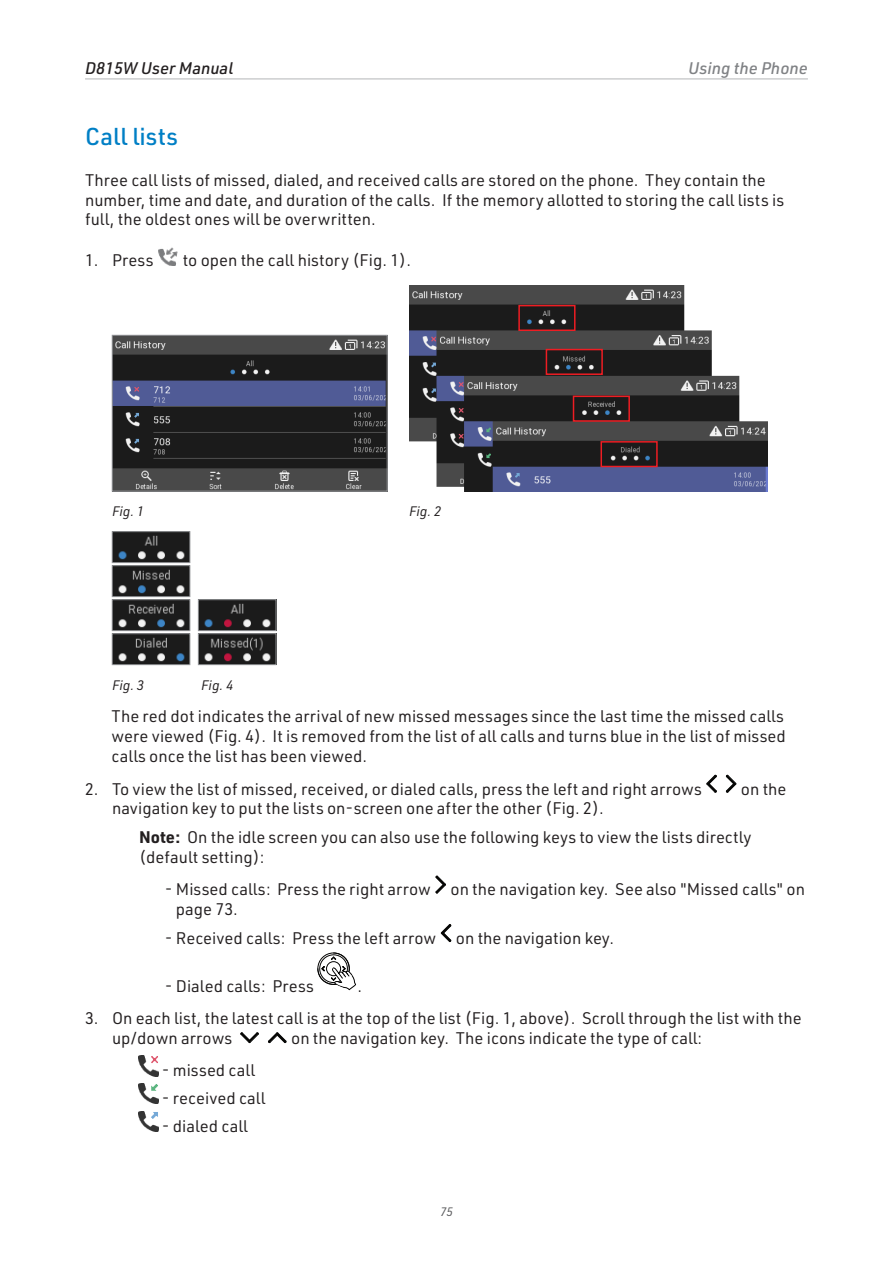
<style>
.page{position:relative;width:893px;height:1263px;background:#fff}
.page>*{position:absolute;margin:0;border:0;box-sizing:border-box;transform-origin:0 0}
.Ü2{font:500 24px "URWDIN";color:#007fc5}
.Liste_indent{font:16.5px/19.8px "URWDIN";color:#231f20}
.Liste_indent3{font:16.5px/19.8px "URWDIN";color:#231f20}
.Warning{font:16.5px/19.8px "URWDIN";color:#231f20}
.t1{font:italic 500 16.5px "URWDIN";color:#231f20}
.t2{font:italic 500 16.5px "URWDIN";color:#808285}
.Bildunterschrift{font:italic 13.5px "URWDIN";color:#231f20}
.t3{font:italic 12px "URWDIN";color:#57585a}
.s1{font-weight:700}
</style>
<div class="page">
<hr style="left:85px;top:78px;width:723px;height:1px;background:#bcbdc0">
<img style="left:158px;top:247px;width:20px;height:19px">
<img style="left:114px;top:337px;width:271px;height:152px">
<div style="left:112px;top:335px;width:275px;height:156px;border:1px solid #939598"></div>
<img style="left:409px;top:285px;width:358px;height:206px">
<img style="left:114px;top:533px;width:74px;height:28px">
<div style="left:112px;top:531px;width:78px;height:32px;border:1px solid #939598"></div>
<img style="left:114px;top:567px;width:74px;height:28px">
<div style="left:112px;top:565px;width:78px;height:32px;border:1px solid #939598"></div>
<img style="left:114px;top:601px;width:74px;height:28px">
<div style="left:112px;top:599px;width:78px;height:32px;border:1px solid #939598"></div>
<img style="left:200px;top:601px;width:74px;height:28px">
<div style="left:198px;top:599px;width:78px;height:32px;border:1px solid #939598"></div>
<img style="left:114px;top:635px;width:74px;height:28px">
<div style="left:112px;top:633px;width:78px;height:32px;border:1px solid #939598"></div>
<img style="left:200px;top:635px;width:74px;height:28px">
<div style="left:198px;top:633px;width:78px;height:32px;border:1px solid #939598"></div>
<svg style="left:707px;top:775px;width:10px;height:18px"></svg>
<svg style="left:726px;top:775px;width:10px;height:18px"></svg>
<svg style="left:436px;top:876px;width:10px;height:18px"></svg>
<svg style="left:441px;top:924px;width:10px;height:18px"></svg>
<svg style="left:317px;top:952px;width:21px;height:21px"></svg>
<svg style="left:318px;top:953px;width:38px;height:37px"></svg>
<svg style="left:241px;top:1032px;width:18px;height:11px"></svg>
<svg style="left:268px;top:1032px;width:19px;height:11px"></svg>
<img style="left:138px;top:1056px;width:20px;height:20px">
<img style="left:138px;top:1083px;width:20px;height:21px">
<img style="left:138px;top:1111px;width:20px;height:20px">
<div style="left:518px;top:305px;width:57px;height:26px;border:2px solid #ee1d23"></div>
<div style="left:546px;top:349px;width:57px;height:26px;border:2px solid #ee1d23"></div>
<div style="left:573px;top:396px;width:57px;height:26px;border:2px solid #ee1d23"></div>
<div style="left:600px;top:441px;width:58px;height:26px;border:2px solid #ee1d23"></div>
<p class="t1" style="left:85px;top:57px;width:150px">D815W User Manual</p>
<p class="t2" style="left:688px;top:57px;width:121px">Using the Phone</p>
<p class="Ü2" style="left:85px;top:120px;width:95px">Call lists</p>
<p class="Liste_indent" style="left:85px;top:169px;width:701px">Three call lists of missed, dialed, and received calls are stored on the phone. They contain the number, time and date, and duration of the calls. If the memory allotted to storing the call lists is full, the oldest ones will be overwritten.</p>
<p class="Liste_indent" style="left:85px;top:249px;width:70px">1. Press</p>
<p class="Liste_indent" style="left:183px;top:249px;width:230px">to open the call history (Fig. 1).</p>
<p class="Bildunterschrift" style="left:112px;top:502px;width:34px">Fig. 1</p>
<p class="Bildunterschrift" style="left:409px;top:502px;width:34px">Fig. 2</p>
<p class="Bildunterschrift" style="left:112px;top:676px;width:34px">Fig. 3</p>
<p class="Bildunterschrift" style="left:201px;top:676px;width:34px">Fig. 4</p>
<p class="Liste_indent" style="left:112px;top:706px;width:676px">The red dot indicates the arrival of new missed messages since the last time the missed calls were viewed (Fig. 4). It is removed from the list of all calls and turns blue in the list of missed calls once the list has been viewed.</p>
<p class="Liste_indent" style="left:85px;top:778px;width:618px">2. To view the list of missed, received, or dialed calls, press the left and right arrows</p>
<p class="Liste_indent" style="left:741px;top:778px;width:47px">on the</p>
<p class="Liste_indent" style="left:112px;top:798px;width:493px">navigation key to put the lists on-screen one after the other (Fig. 2).</p>
<p class="Warning" style="left:139px;top:826px;width:614px"><span class="s1">Note:</span> On the idle screen you can also use the following keys to view the lists directly (default setting):</p>
<p class="Liste_indent3" style="left:176px;top:879px;width:631px;text-indent:-11px">- Missed calls: Press the right arrow on the navigation key. See also "Missed calls" on page 73.</p>
<p class="Liste_indent3" style="left:165px;top:928px;width:451px">- Received calls: Press the left arrow on the navigation key.</p>
<p class="Liste_indent3" style="left:165px;top:975px;width:151px">- Dialed calls: Press</p>
<p class="Liste_indent3" style="left:358px;top:975px;width:6px">.</p>
<p class="Liste_indent" style="left:112px;top:1008px;width:691px;text-indent:-27px">3. On each list, the latest call is at the top of the list (Fig. 1, above). Scroll through the list with the up/down arrows</p>
<p class="Liste_indent" style="left:291px;top:1028px;width:413px">on the navigation key. The icons indicate the type of call:</p>
<p class="Liste_indent" style="left:162px;top:1060px;width:95px">- missed call</p>
<p class="Liste_indent" style="left:162px;top:1087px;width:105px">- received call</p>
<p class="Liste_indent" style="left:162px;top:1115px;width:88px">- dialed call</p>
<p class="t3" style="left:440px;top:1204px;width:14px">75</p>
</div>
